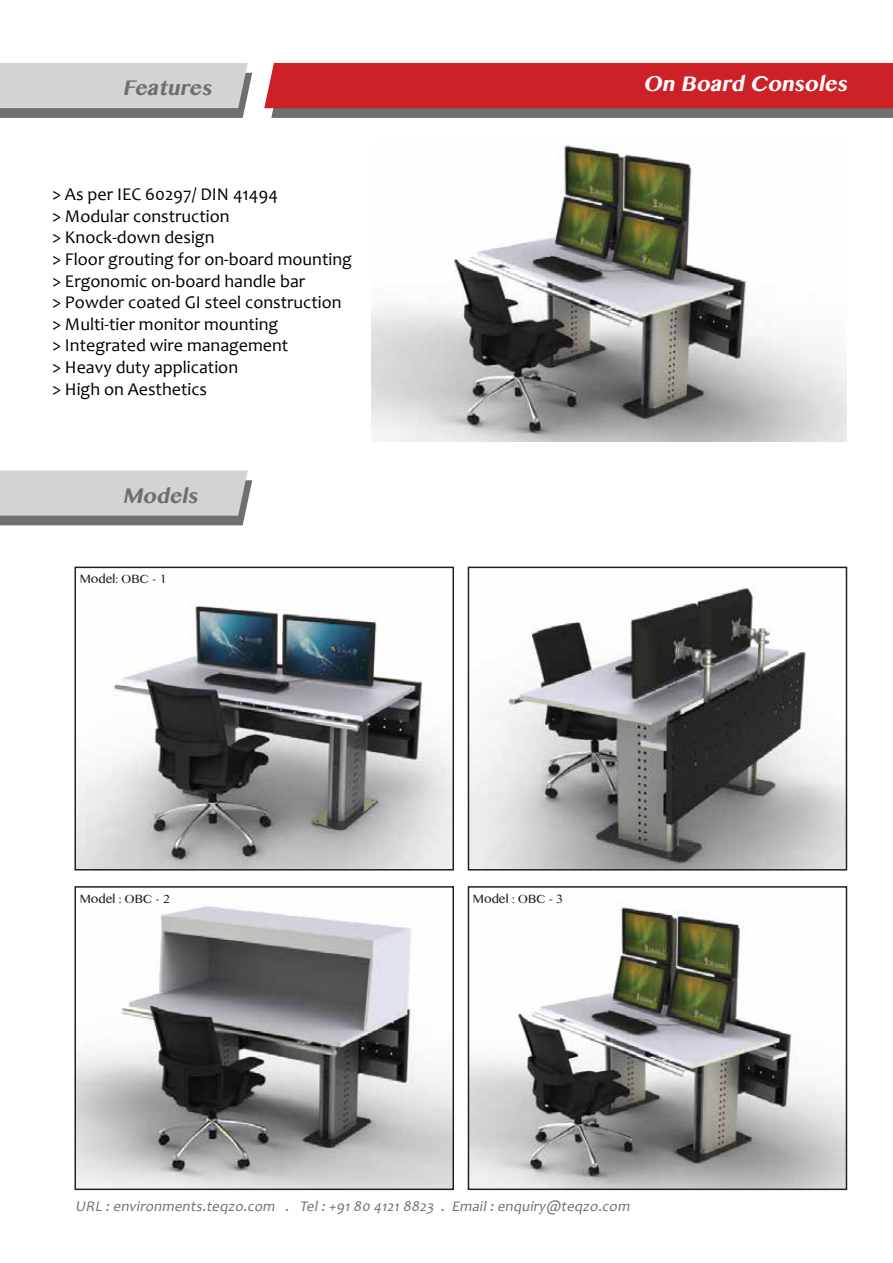
<style>
.page{position:relative;width:893px;height:1263px;background:#fff}
.page>*{position:absolute;margin:0;border:0;box-sizing:border-box;transform-origin:0 0}
.t1{font:italic 700 21px "Lao MN";color:#fff}
.t2{font:italic 700 20.7px "Lao MN";color:#6d6f71}
.t3{font:18px/21.6px "Candara";color:#010101}
.t4{font:italic 14.7px "Candara";color:#6d6f71}
.t5{font:12px "Lao MN";color:#231f20}
</style>
<div class="page">
<svg style="left:0;top:63px;width:252px;height:55px;background:#bec0c2"></svg>
<svg style="left:264px;top:63px;width:629px;height:55px;background:#bd3036"></svg>
<svg style="left:0;top:470px;width:252px;height:55px;background:#bfc1c2"></svg>
<img style="left:372px;top:145px;width:474px;height:296px">
<img style="left:471px;top:907px;width:373px;height:280px">
<div style="left:468px;top:886px;width:379px;height:304px;border:2px solid #231f20"></div>
<img style="left:77px;top:906px;width:374px;height:281px">
<div style="left:74px;top:886px;width:380px;height:304px;border:2px solid #231f20"></div>
<img style="left:471px;top:583px;width:373px;height:284px">
<div style="left:468px;top:567px;width:379px;height:303px;border:2px solid #231f20"></div>
<img style="left:77px;top:605px;width:374px;height:262px">
<div style="left:74px;top:567px;width:380px;height:303px;border:2px solid #231f20"></div>
<p class="t2" style="left:122px;top:74px;width:96px">Features</p>
<p class="t1" style="left:643px;top:70px;width:211px">On Board Consoles</p>
<p class="t3" style="left:52px;top:183px;width:301px">&gt; As per IEC 60297/ DIN 41494<br>&gt; Modular construction<br>&gt; Knock-down design<br>&gt; Floor grouting for on-board mounting &gt; Ergonomic on-board handle bar<br>&gt; Powder coated GI steel construction &gt; Multi-tier monitor mounting<br>&gt; Integrated wire management<br>&gt; Heavy duty application<br>&gt; High on Aesthetics</p>
<p class="t2" style="left:122px;top:482px;width:82px">Models</p>
<p class="t5" style="left:80px;top:571px;width:88px">Model: OBC - 1</p>
<p class="t5" style="left:80px;top:890px;width:92px">Model : OBC - 2</p>
<p class="t5" style="left:473px;top:890px;width:92px">Model : OBC - 3</p>
<p class="t4" style="left:75px;top:1197px;width:559px">URL :environments.teqzo.com . Tel:+9180 41218823 . Email:enquiry@teqzo.com</p>
</div>
